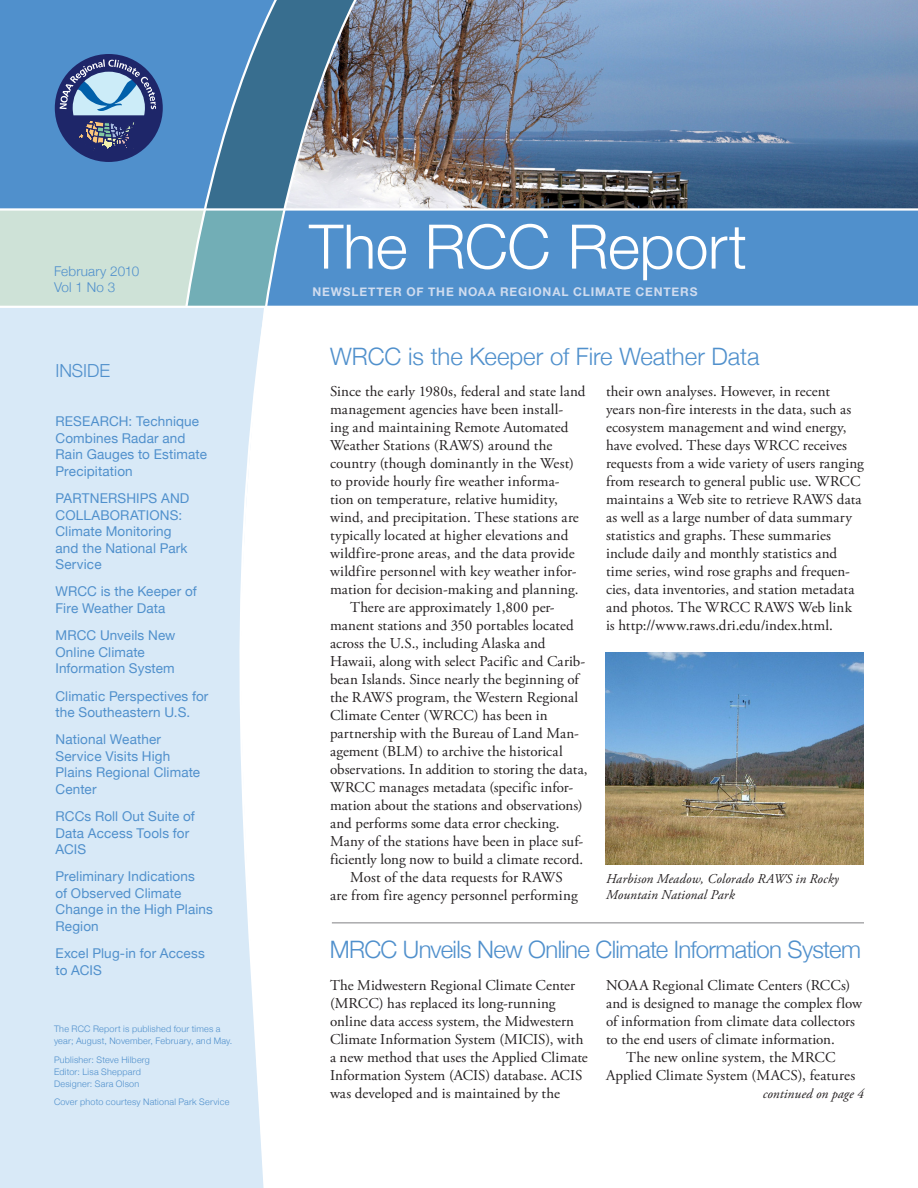
<style>
.page{position:relative;width:918px;height:1188px;background:#fff}
.page>*{position:absolute;margin:0;border:0;box-sizing:border-box;transform-origin:0 0}
.t1{font:300 61.5px "Helvetica Neue";letter-spacing:-.01em;color:#fff}
.heading{font:300 24px "Helvetica Neue";letter-spacing:-.025em;color:#5090cc}
.heading-2{font:300 24px "Helvetica Neue";letter-spacing:-.005em;color:#5090cc}
.t2{font:300 18px "Helvetica Neue";letter-spacing:-.005em;color:#5090cc}
.body{font:15px/18px "Adobe Garamond Pro";letter-spacing:.005em;color:#231f20}
.inside{font:13.5px/16.5px "Helvetica Neue";letter-spacing:.01em;color:#5090cc}
.t3{font:italic 13.5px/16.2px "Adobe Garamond Pro";letter-spacing:.01em;color:#231f20}
.t4{font:300 13.5px "Helvetica Neue";letter-spacing:.01em;color:#5090cc}
.t5{font:700 12px "Helvetica Neue";letter-spacing:.07em;color:#cfdcef}
.inside-2{font:300 9px/12px "Helvetica Neue";letter-spacing:.025em;color:#5090cc}
</style>
<div class="page">
<div style="left:0;top:0;width:918px;height:307px;background:#5090cc"></div>
<img style="left:387px;top:0;width:531px;height:208px">
<div style="left:0;top:309px;width:221px;height:879px;background:#d8e9f7"></div>
<svg style="left:221px;top:309px;width:157px;height:879px"></svg>
<hr style="left:0;top:208px;width:918px;height:3px;background:#fff">
<hr style="left:0;top:306px;width:918px;height:2px;background:#fff">
<svg style="left:0;top:0;width:387px;height:309px"></svg>
<img style="left:606px;top:652px;width:258px;height:212px">
<hr style="left:332px;top:922px;width:532px;height:1px;background:#808083">
<p class="t4" style="left:54px;top:263px;width:87px">February 2010</p>
<p class="t4" style="left:54px;top:279px;width:63px">Vol 1 No 3</p>
<p class="t2" style="left:56px;top:360px;width:56px">INSIDE</p>
<p class="inside" style="left:56px;top:413px;width:153px">RESEARCH: Technique<br>Combines Radar and<br>Rain Gauges to Estimate<br>Precipitation</p>
<p class="inside" style="left:56px;top:490px;width:135px">PARTNERSHIPS AND<br>COLLABORATIONS:<br>Climate Monitoring and the National Park<br>Service</p>
<p class="inside" style="left:56px;top:583px;width:143px">WRCC is the Keeper of<br>Fire Weather Data</p>
<p class="inside" style="left:56px;top:627px;width:122px">MRCC Unveils New<br>Online Climate<br>Information System</p>
<p class="inside" style="left:56px;top:687px;width:154px">Climatic Perspectives for the Southeastern U.S.</p>
<p class="inside" style="left:56px;top:731px;width:146px">National Weather<br>Service Visits High<br>Plains Regional Climate<br>Center</p>
<p class="inside" style="left:56px;top:808px;width:141px">RCCs Roll Out Suite of<br>Data Access Tools for<br>ACIS</p>
<p class="inside" style="left:56px;top:868px;width:159px">Preliminary Indications<br>of Observed Climate<br>Change in the High Plains<br>Region</p>
<p class="inside" style="left:56px;top:945px;width:151px">Excel Plug-in for Access to ACIS</p>
<p class="inside-2" style="left:54px;top:1023px;width:180px">The RCC Report is published four times a year; August, November, February, and May.</p>
<p class="inside-2" style="left:54px;top:1053px;width:97px">Publisher: Steve Hilberg<br>Editor: Lisa Sheppard<br>Designer: Sara Olson</p>
<p class="inside-2" style="left:54px;top:1096px;width:177px">Cover photo courtesy National Park Service</p>
<p class="t1" style="left:309px;top:209px;width:440px">The RCC Report</p>
<p class="t5" style="left:312px;top:285px;width:387px">NEWSLETTER OF THE NOAA REGIONAL CLIMATE CENTERS</p>
<p class="heading-2" style="left:330px;top:342px;width:431px">WRCC is the Keeper of Fire Weather Data</p>
<p class="body" style="left:330px;top:383px;width:257px">Since the early 1980s, federal and state land management agencies have been install&shy;ing and maintaining Remote Automated Weather Stations (RAWS) around the country (though dominantly in the West) to provide hourly fire weather informa&shy;tion on temperature, relative humidity, wind, and precipitation. These stations are typically located at higher elevations and wildfire-prone areas, and the data provide wildfire personnel with key weather infor&shy;mation for decision-making and planning.</p>
<p class="body" style="left:330px;top:599px;width:259px;text-indent:20px">There are approximately 1,800 per&shy;manent stations and 350 portables located across the U.S., including Alaska and Hawaii, along with select Pacific and Carib&shy;bean Islands. Since nearly the beginning of the RAWS program, the Western Regional Climate Center (WRCC) has been in partnership with the Bureau of Land Man&shy;agement (BLM) to archive the historical observations. In addition to storing the data, WRCC manages metadata (specific infor&shy;mation about the stations and observations) and performs some data error checking.<br>Many of the stations have been in place suf&shy;ficiently long now to build a climate record.</p>
<p class="body" style="left:330px;top:869px;width:249px;text-align:center">Most of the data requests for RAWS<br>are from fire agency personnel performing</p>
<p class="body" style="left:606px;top:383px;width:259px">their own analyses. However, in recent<br>years non-fire interests in the data, such as ecosystem management and wind energy, have evolved. These days WRCC receives requests from a wide variety of users ranging from research to general public use. WRCC maintains a Web site to retrieve RAWS data as well as a large number of data summary statistics and graphs. These summaries include daily and monthly statistics and time series, wind rose graphs and frequen&shy;cies, data inventories, and station metadata and photos. The WRCC RAWS Web link is http://www.raws.dri.edu/index.html.</p>
<p class="t3" style="left:606px;top:871px;width:234px">Harbison Meadow, Colorado RAWS in Rocky<br>Mountain National Park</p>
<p class="heading" style="left:330px;top:934px;width:533px">MRCC Unveils New Online Climate Information System</p>
<p class="body" style="left:330px;top:977px;width:259px">The Midwestern Regional Climate Center (MRCC) has replaced its long-running online data access system, the Midwestern Climate Information System (MICIS), with a new method that uses the Applied Climate Information System (ACIS) database. ACIS was developed and is maintained by the</p>
<p class="body" style="left:606px;top:977px;width:258px">NOAA Regional Climate Centers (RCCs) and is designed to manage the complex flow of information from climate data collectors to the end users of climate information.</p>
<p class="body" style="left:606px;top:1049px;width:251px;text-align:center">The new online system, the MRCC<br>Applied Climate System (MACS), features</p>
<p class="t3" style="left:763px;top:1086px;width:103px">continued on page 4</p>
</div>
